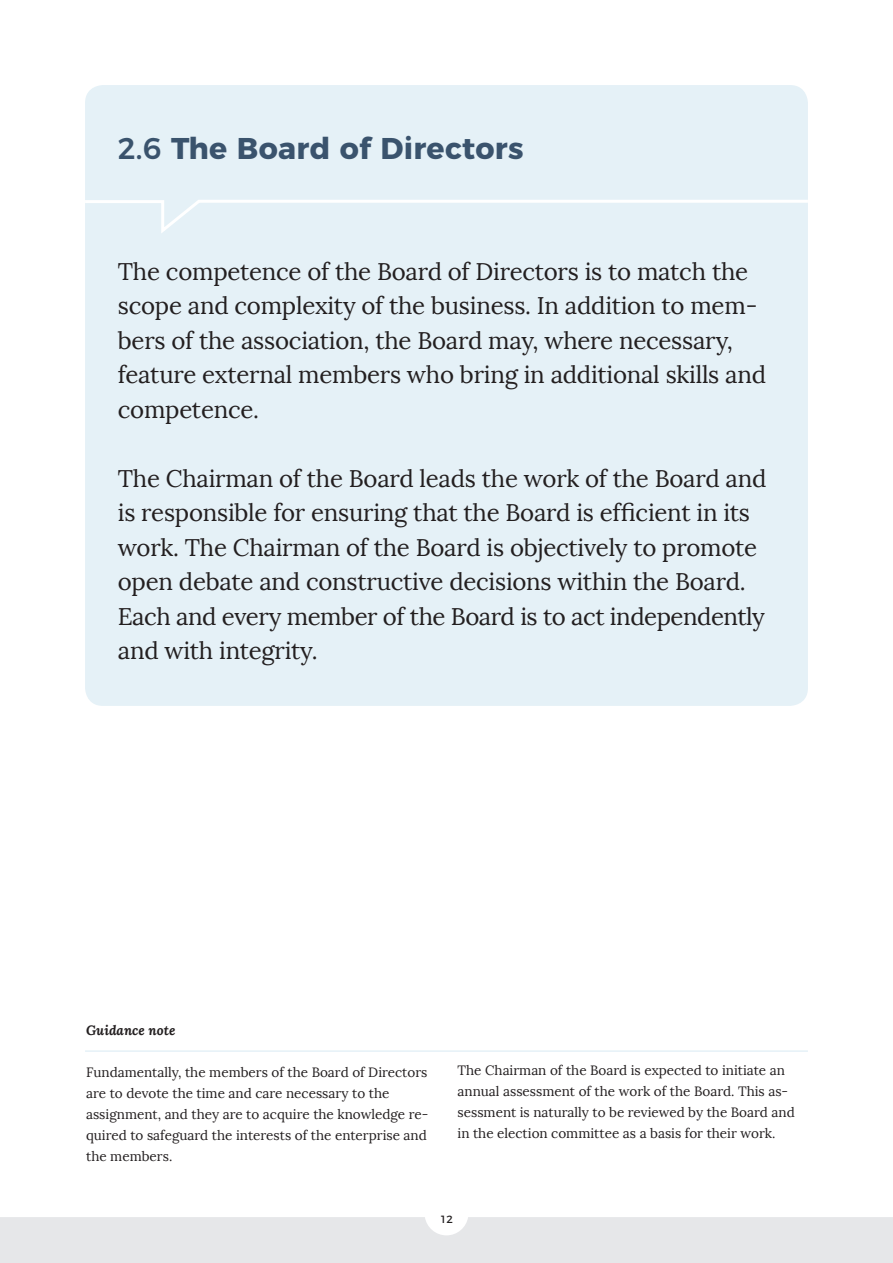
<style>
.page{position:relative;width:893px;height:1263px;background:#fff}
.page>*{position:absolute;margin:0;border:0;box-sizing:border-box;transform-origin:0 0}
.t1{font:700 30px "Montserrat";letter-spacing:.01em;color:#3a536d}
.t2{font:24px/34.5px "Lora";letter-spacing:-.01em;color:#231f20}
.t3{font:13.5px/21px "Lora";color:#231f20}
.t4{font:italic 700 13.5px "Lora";color:#231f20}
.t5{font:10.5px "Montserrat Alternates";color:#231f20}
.s1{font-weight:500}
</style>
<div class="page">
<div style="left:85px;top:85px;width:723px;height:621px;background:#e5f1f7;border-radius:18px"></div>
<div style="left:0;top:1217px;width:893px;height:46px;background:#e6e7e9"></div>
<hr style="left:85px;top:1050px;width:723px;height:2px;background:#e5f1f7">
<svg style="left:85px;top:200px;width:723px;height:33px"></svg>
<p class="t1" style="left:118px;top:123px;width:407px"><span class="s1">2.6</span> The Board of Directors</p>
<p class="t2" style="left:118px;top:254px;width:650px">The competence of the Board of Directors is to match the scope and complexity of the business. In addition to mem&shy;bers of the association, the Board may, where necessary, feature external members who bring in additional skills and competence.</p>
<p class="t2" style="left:118px;top:461px;width:650px">The Chairman of the Board leads the work of the Board and is responsible for ensuring that the Board is efficient in its work. The Chairman of the Board is objectively to promote open debate and constructive decisions within the Board.<br>Each and every member of the Board is to act independently and with integrity.</p>
<p class="t4" style="left:86px;top:1020px;width:91px">Guidance note</p>
<p class="t3" style="left:86px;top:1061px;width:344px">Fundamentally, the members of the Board of Directors are to devote the time and care necessary to the assignment, and they are to acquire the knowledge re&shy;quired to safeguard the interests of the enterprise and the members.</p>
<p class="t3" style="left:458px;top:1060px;width:339px">The Chairman of the Board is expected to initiate an annual assessment of the work of the Board. This as&shy;sessment is naturally to be reviewed by the Board and in the election committee as a basis for their work.</p>
<p class="t5" style="left:440px;top:1211px;width:14px">12</p>
</div>
